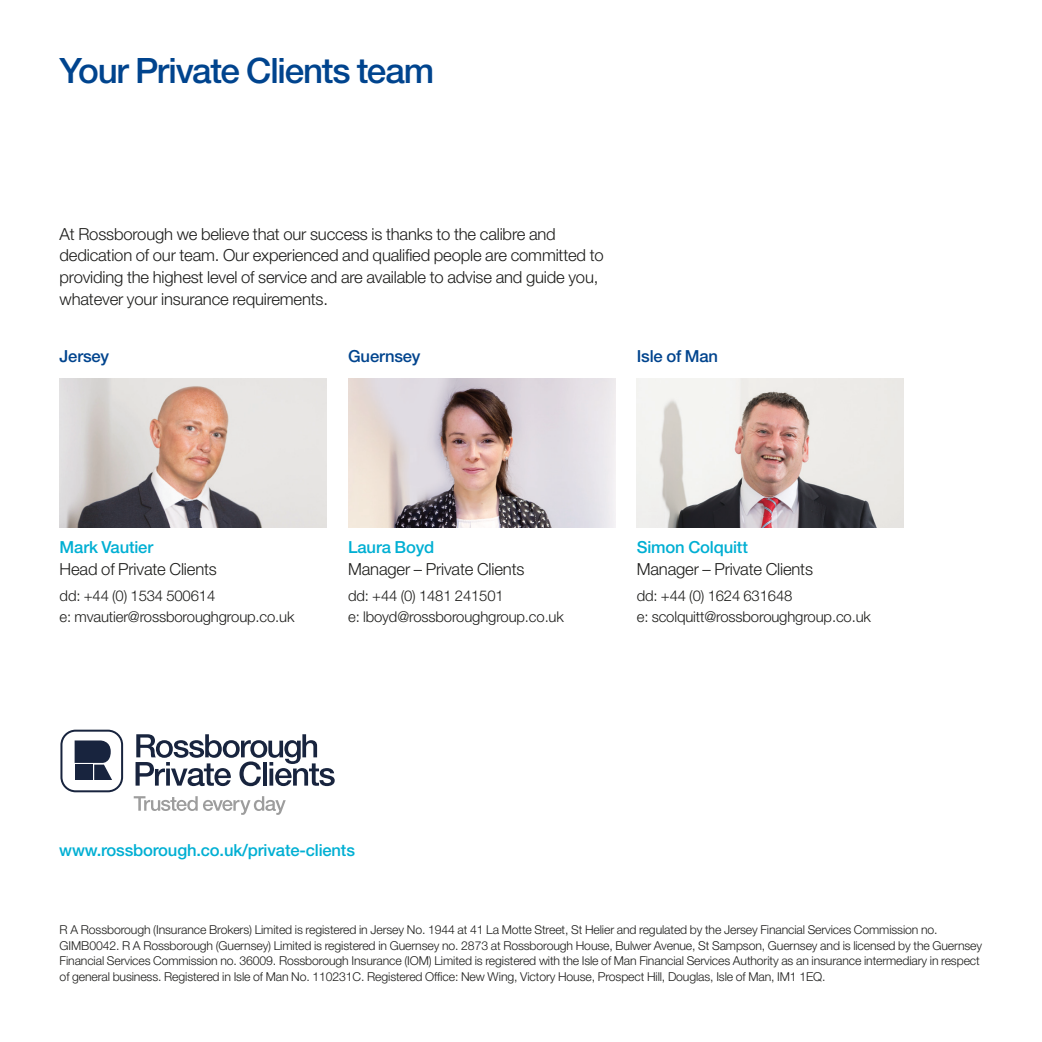
<style>
.page{position:relative;width:1042px;height:1042px;background:#fff}
.page>*{position:absolute;margin:0;border:0;box-sizing:border-box;transform-origin:0 0}
.t1{font:500 35px "Helvetica Neue";letter-spacing:-.035em;color:#00448e}
.body_text{font:300 16.62px/21.9px "Helvetica Neue";letter-spacing:-.01em;color:#1d1d1b}
.sub_header{font:500 16.62px "Helvetica Neue";letter-spacing:-.01em;color:#00afd3}
.sub_header-2{font:500 16.62px "Helvetica Neue";letter-spacing:-.01em;color:#00448e}
.body_text-2{font:300 14.88px/21px "Helvetica Neue";letter-spacing:-.01em;color:#1d1d1b}
.body_text-3{font:300 12.25px/15.8px "Helvetica Neue";letter-spacing:-.01em;color:#1d1d1b}
</style>
<div class="page">
<svg style="left:134px;top:796px;width:152px;height:19px"></svg>
<svg style="left:60px;top:729px;width:63px;height:63px"></svg>
<svg style="left:136px;top:734px;width:199px;height:52px"></svg>
<img style="left:60px;top:379px;width:267px;height:149px">
<img style="left:348px;top:379px;width:267px;height:149px">
<img style="left:637px;top:379px;width:267px;height:149px">
<p class="t1" style="left:60px;top:50px;width:376px">Your Private Clients team</p>
<p class="body_text" style="left:60px;top:222px;width:546px">At Rossborough we believe that our success is thanks to the calibre and dedication of our team. Our experienced and qualified people are committed to providing the highest level of service and are available to advise and guide you, whatever your insurance requirements.</p>
<p class="sub_header-2" style="left:60px;top:346px;width:51px">Jersey</p>
<p class="sub_header-2" style="left:348px;top:346px;width:74px">Guernsey</p>
<p class="sub_header-2" style="left:637px;top:346px;width:83px">Isle of Man</p>
<p class="sub_header" style="left:60px;top:537px;width:95px">Mark Vautier</p>
<p class="body_text" style="left:60px;top:558px;width:159px">Head of Private Clients</p>
<p class="body_text-2" style="left:60px;top:585px;width:236px">dd: +44 (0) 1534 500614<br>e: mvautier@rossboroughgroup.co.uk</p>
<p class="sub_header" style="left:348px;top:537px;width:88px">Laura Boyd</p>
<p class="body_text" style="left:348px;top:558px;width:178px">Manager – Private Clients</p>
<p class="body_text-2" style="left:348px;top:585px;width:217px">dd: +44 (0) 1481 241501<br>e: lboyd@rossboroughgroup.co.uk</p>
<p class="sub_header" style="left:637px;top:537px;width:113px">Simon Colquitt</p>
<p class="body_text" style="left:637px;top:558px;width:178px">Manager – Private Clients</p>
<p class="body_text-2" style="left:637px;top:585px;width:236px">dd: +44 (0) 1624 631648<br>e: scolquitt@rossboroughgroup.co.uk</p>
<p class="sub_header" style="left:59px;top:840px;width:297px">www.rossborough.co.uk/private-clients</p>
<p class="body_text-3" style="left:60px;top:921px;width:924px">R A Rossborough (Insurance Brokers) Limited is registered in Jersey No. 1944 at 41 La Motte Street, St Helier and regulated by the Jersey Financial Services Commission no.<br>GIMB0042. R A Rossborough (Guernsey) Limited is registered in Guernsey no. 2873 at Rossborough House, Bulwer Avenue, St Sampson, Guernsey and is licensed by the Guernsey Financial Services Commission no. 36009. Rossborough Insurance (IOM) Limited is registered with the Isle of Man Financial Services Authority as an insurance intermediary in respect of general business. Registered in Isle of Man No. 110231C. Registered Office: New Wing, Victory House, Prospect Hill, Douglas, Isle of Man, IM1 1EQ.</p>
</div>
